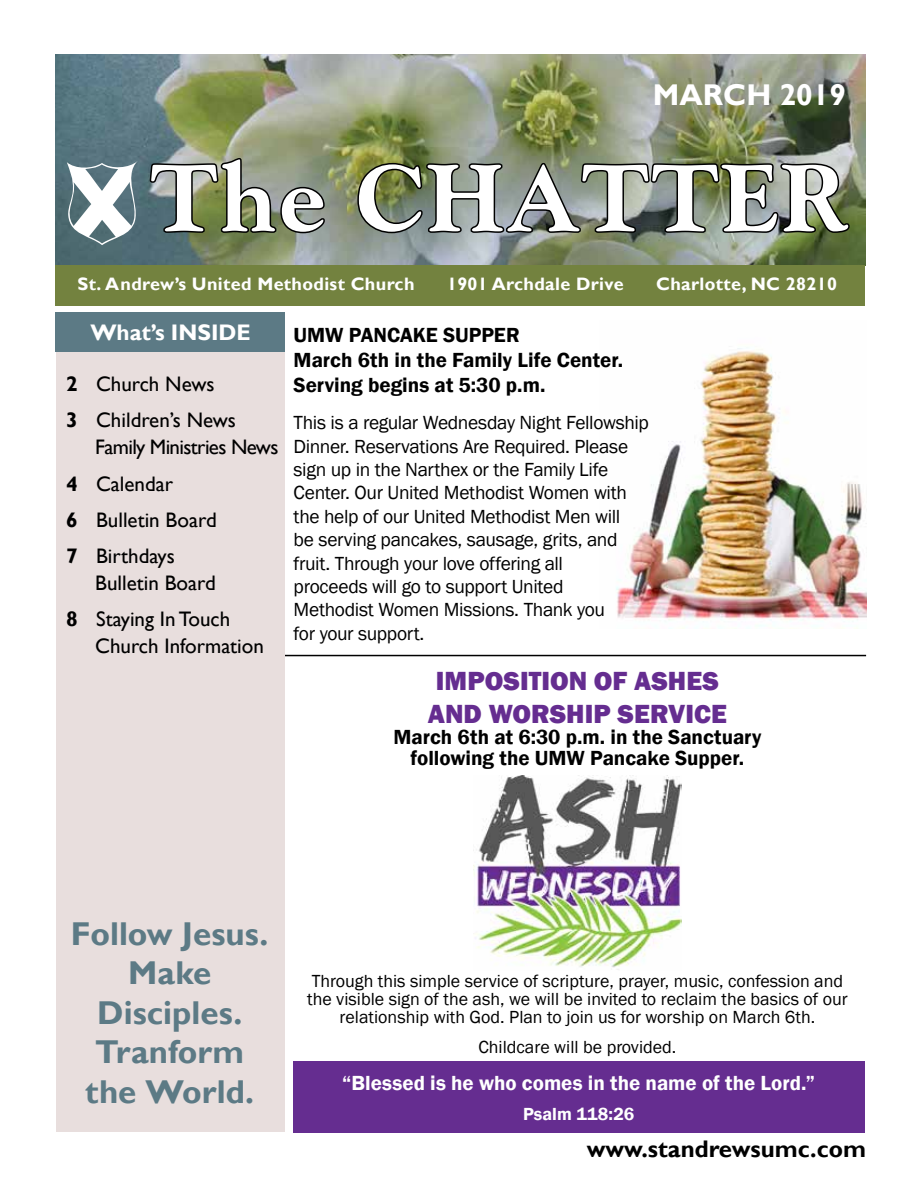
<style>
.page{position:relative;width:918px;height:1188px;background:#fff}
.page>*{position:absolute;margin:0;border:0;box-sizing:border-box;transform-origin:0 0}
.t1{font:800 96px "Goudy";letter-spacing:.02em;color:#fff}
.t2{font:700 33px/39.6px "Gill Sans";color:#5c7a85;text-align:center}
.t3{font:700 30px "Gill Sans";color:#fff}
.t4{font:800 27px/32.4px "Franklin Gothic";color:#652d90}
.t5{font:700 24px "Gill Sans";color:#000}
.t6{font:700 22.5px "Gill Sans";color:#fff}
.t7{font:600 21px/25.2px "Franklin Gothic";color:#000;text-align:center}
.t8{font:21px/36.5px "Gill Sans";color:#000}
.t9{font:600 21px "Franklin Gothic";color:#fff}
.t10{font:19.5px/23.4px "Franklin Gothic";letter-spacing:-.02em;color:#000}
.t11{font:18px/18px "Franklin Gothic";color:#000;text-align:center}
.t12{font:700 18px "Gill Sans";letter-spacing:.02em;color:#fff}
.t13{font:600 18px "Franklin Gothic";letter-spacing:.005em;color:#fff}
.s1{font-weight:700}
</style>
<div class="page">
<img style="left:616px;top:348px;width:250px;height:278px">
<hr style="left:270px;top:655px;width:596px;height:1px;background:#000">
<img style="left:55px;top:54px;width:810px;height:211px">
<div style="left:56px;top:339px;width:229px;height:793px;background:#e8dedd"></div>
<div style="left:55px;top:265px;width:810px;height:40px;background:#73823f"></div>
<div style="left:55px;top:312px;width:230px;height:40px;background:#5c7a85"></div>
<svg style="left:67px;top:161px;width:73px;height:84px"></svg>
<svg style="left:148px;top:156px;width:178px;height:88px;background:#6f7967"></svg>
<img style="left:356px;top:161px;width:495px;height:83px">
<img style="left:473px;top:775px;width:209px;height:195px">
<div style="left:293px;top:1061px;width:571px;height:71px;background:#652d90"></div>
<h3 class="t3" style="left:653px;top:77px;width:194px">MARCH 2019</h3>
<h1 class="t1" style="left:150px;top:142px;width:700px">The CHATTER</h1>
<p class="t12" style="left:78px;top:274px;width:338px">St. Andrew’s United Methodist Church</p>
<p class="t12" style="left:447px;top:274px;width:178px">1901 Archdale Drive</p>
<p class="t12" style="left:656px;top:274px;width:182px">Charlotte, NC 28210</p>
<p class="t6" style="left:90px;top:319px;width:162px">What’s INSIDE</p>
<p class="t8" style="left:66px;top:366px;width:171px;line-height:36px"><span class="s1">2</span> Church News<br><span class="s1">3</span> Children’s News</p>
<p class="t8" style="left:66px;top:429px;width:214px;text-indent:29px">Family Ministries News<br><span class="s1">4</span> Calendar<br><span class="s1">6</span> Bulletin Board<br><span class="s1">7</span> Birthdays</p>
<p class="t8" style="left:66px;top:566px;width:166px;line-height:36px;text-indent:29px">Bulletin Board<br><span class="s1">8</span> Staying In Touch</p>
<p class="t8" style="left:95px;top:628px;width:170px">Church Information</p>
<p class="t7" style="left:294px;top:323px;width:331px;text-align:left">UMW PANCAKE SUPPER<br>March 6th in the Family Life Center.<br>Serving begins at 5:30 p.m.</p>
<p class="t10" style="left:294px;top:411px;width:357px">This is a regular Wednesday Night Fellowship Dinner. Reservations Are Required. Please sign up in the Narthex or the Family Life Center. Our United Methodist Women with the help of our United Methodist Men will<br>be serving pancakes, sausage, grits, and fruit. Through your love offering all<br>proceeds will go to support United Methodist Women Missions. Thank you<br>for your support.</p>
<h3 class="t4" style="left:428px;top:665px;width:301px">IMPOSITION OF ASHES<br>AND WORSHIP SERVICE</h3>
<p class="t7" style="left:394px;top:727px;width:369px;line-height:21px">March 6th at 6:30 p.m. in the Sanctuary following the UMW Pancake Supper.</p>
<h2 class="t2" style="left:71px;top:915px;width:199px">Follow Jesus.<br>Make<br>Disciples.<br>Tranform the World.</h2>
<p class="t11" style="left:307px;top:972px;width:542px">Through this simple service of scripture, prayer, music, confession and the visible sign of the ash, we will be invited to reclaim the basics of our relationship with God. Plan to join us for worship on March 6th.</p>
<p class="t11" style="left:478px;top:1038px;width:199px">Childcare will be provided.</p>
<p class="t9" style="left:342px;top:1070px;width:474px">“Blessed is he who comes in the name of the Lord.”</p>
<p class="t13" style="left:523px;top:1103px;width:113px">Psalm 118:26</p>
<p class="t5" style="left:587px;top:1135px;width:281px">www.standrewsumc.com</p>
</div>
